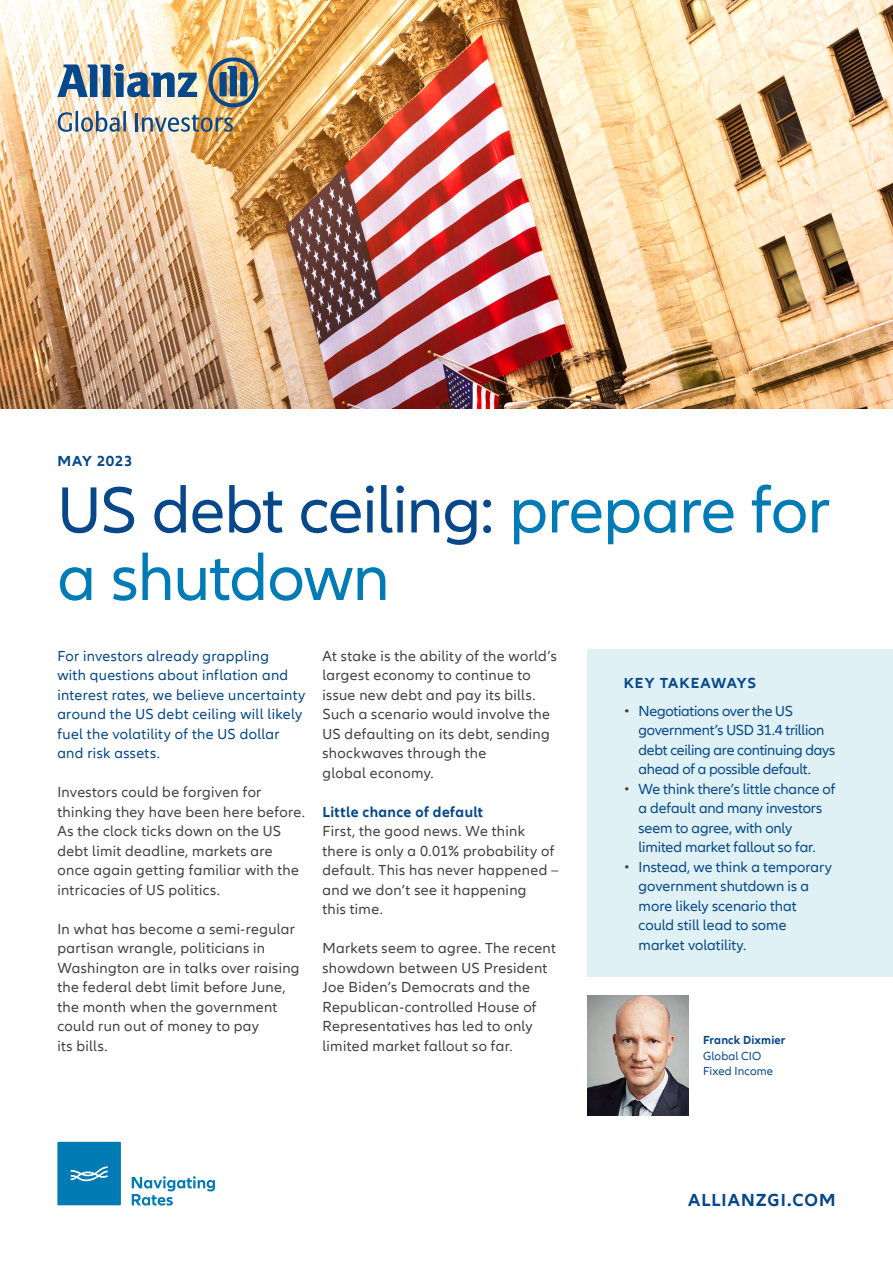
<style>
.page{position:relative;width:893px;height:1263px;background:#fff}
.page>*{position:absolute;margin:0;border:0;box-sizing:border-box;transform-origin:0 0}
.t1{font:67.5px/67.5px "Allianz Neo";letter-spacing:-.015em;color:#007bb5}
.t2{font:700 18px "Allianz Neo";letter-spacing:.06em;color:#06488a}
.t3{font:15px/19.5px "Allianz Neo";letter-spacing:.025em;color:#424241}
.t4{font:15px/19.5px "Allianz Neo";color:#06488a}
.t5{font:15px/19.5px "Allianz Neo";letter-spacing:.02em;color:#06488a}
.t6{font:15px/19.5px "Allianz Neo";letter-spacing:-.02em;color:#06488a}
.t7{font:700 15px "Allianz Neo";letter-spacing:.025em;color:#06488a}
.t8{font:700 15px "Allianz Neo";letter-spacing:.055em;color:#06488a}
.t9{font:12px/15.6px "Allianz Neo";letter-spacing:.015em;color:#06488a}
.t10{font:700 12px "Allianz Neo";letter-spacing:.015em;color:#06488a}
.s1{color:#06488a}
.s2{color:#424241}
</style>
<div class="page">
<img style="left:0;top:0;width:893px;height:408px">
<img style="left:587px;top:995px;width:101px;height:120px">
<div style="left:587px;top:649px;width:306px;height:327px;background:#e0f1f5"></div>
<div style="left:57px;top:1142px;width:64px;height:63px;background:#007bb4"></div>
<svg style="left:71px;top:1166px;width:37px;height:15px"></svg>
<svg style="left:132px;top:1176px;width:83px;height:29px"></svg>
<svg style="left:57px;top:64px;width:140px;height:33px;background:#7d96aa"></svg>
<svg style="left:208px;top:57px;width:50px;height:50px;background:#84887d"></svg>
<svg style="left:58px;top:112px;width:14px;height:20px"></svg>
<hr style="left:76px;top:111px;width:2px;height:21px;background:#06488a">
<svg style="left:81px;top:111px;width:39px;height:21px"></svg>
<hr style="left:123px;top:111px;width:3px;height:21px;background:#06488a">
<hr style="left:135px;top:113px;width:3px;height:19px;background:#06488a">
<svg style="left:142px;top:115px;width:91px;height:17px;background:#a2a298"></svg>
<p class="t7" style="left:57px;top:453px;width:76px">MAY 2023</p>
<h1 class="t1" style="left:57px;top:478px;width:775px"><span class="s1">US debt ceiling:</span> prepare for a shutdown</h1>
<p class="t5" style="left:57px;top:646px;width:250px">For investors already grappling<br>with questions about inflation and interest rates, we believe uncertainty around the US debt ceiling will likely fuel the volatility of the US dollar and risk assets.</p>
<p class="t3" style="left:57px;top:783px;width:249px">Investors could be forgiven for thinking they have been here before.<br>As the clock ticks down on the US debt limit deadline, markets are once again getting familiar with the intricacies of US politics.</p>
<p class="t3" style="left:57px;top:919px;width:244px">In what has become a semi-regular partisan wrangle, politicians in<br>Washington are in talks over raising the federal debt limit before June, the month when the government could run out of money to pay<br>its bills.</p>
<p class="t3" style="left:322px;top:646px;width:236px">At stake is the ability of the world’s largest economy to continue to issue new debt and pay its bills.<br>Such a scenario would involve the<br>US defaulting on its debt, sending shockwaves through the<br>global economy.</p>
<p class="t7" style="left:322px;top:803px;width:162px">Little chance of default</p>
<p class="t3" style="left:322px;top:822px;width:238px">First, the good news. We think there is only a 0.01% probability of default. This has never happened – and we don’t see it happening<br>this time.</p>
<p class="t3" style="left:322px;top:939px;width:235px">Markets seem to agree. The recent showdown between US President<br>Joe Biden’s Democrats and the<br>Republican-controlled House of<br>Representatives has led to only limited market fallout so far.</p>
<p class="t8" style="left:624px;top:674px;width:134px">KEY TAKEAWAYS</p>
<p class="t6" style="left:639px;top:701px;width:198px;text-indent:-15px"><span class="s2">•</span> Negotiations over the US government’s USD 31.4 trillion debt ceiling are continuing days ahead of a possible default.</p>
<p class="t4" style="left:639px;top:779px;width:198px;text-indent:-15px"><span class="s2">•</span> We think there’s little chance of a default and many investors seem to agree, with only limited market fallout so far.</p>
<p class="t4" style="left:639px;top:857px;width:195px;text-indent:-15px"><span class="s2">•</span> Instead, we think a temporary government shutdown is a more likely scenario that could still lead to some market volatility.</p>
<p class="t10" style="left:703px;top:1033px;width:84px">Franck Dixmier</p>
<p class="t9" style="left:703px;top:1048px;width:72px">Global CIO<br>Fixed Income</p>
<p class="t2" style="left:688px;top:1189px;width:149px">ALLIANZGI.COM</p>
</div>
